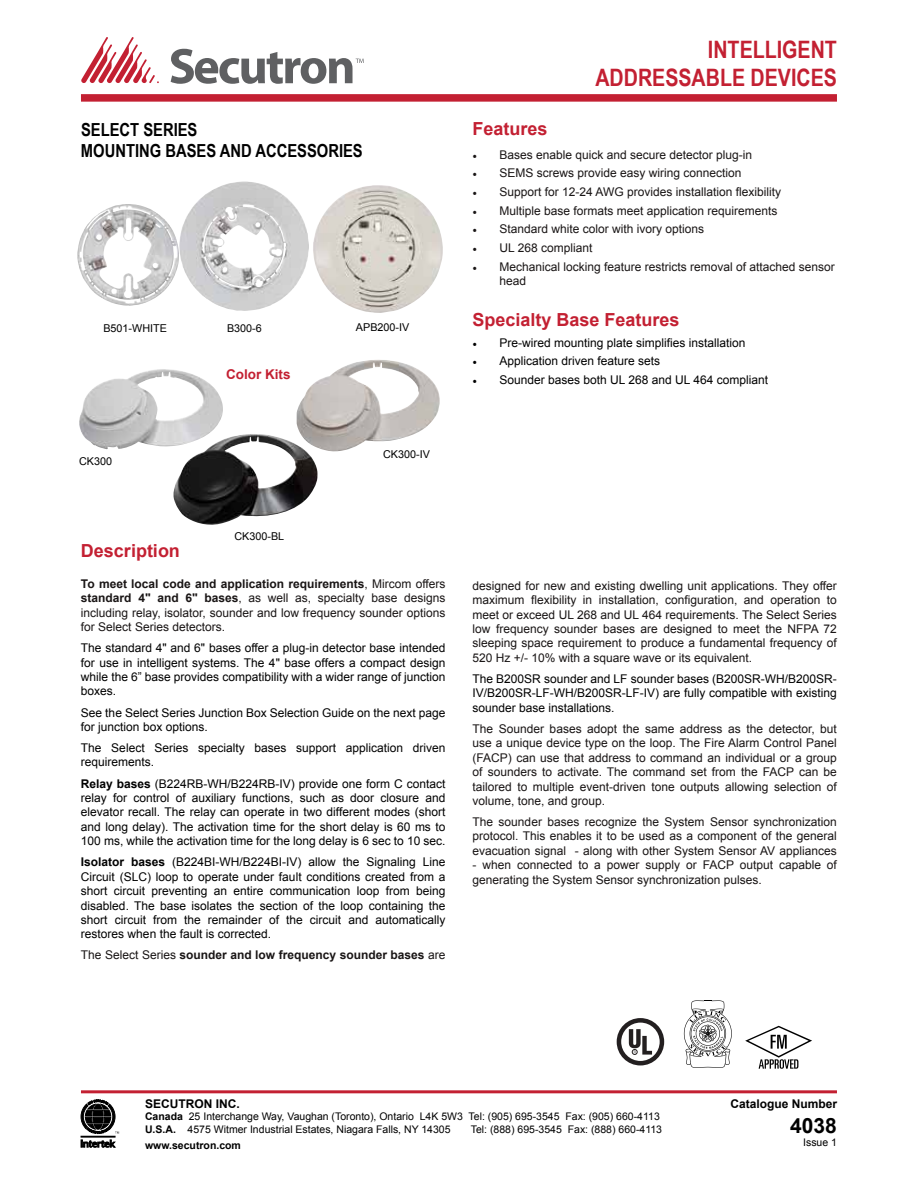
<style>
.page{position:relative;width:918px;height:1188px;background:#fff}
.page>*{position:absolute;margin:0;border:0;box-sizing:border-box;transform-origin:0 0}
.t1{font:700 24px/28.8px "Arial Narrow";color:#c32032;text-align:right}
.t2{font:700 21px "Arial";color:#000}
.t3{font:700 18px "Arial";color:#c32032}
.t4{font:700 18px/21.6px "Arial Narrow";color:#000}
.t5{font:700 13.5px "Arial";color:#c32032}
.t6{font:12px/14.4px "Arial";color:#191515;text-align:justify}
.t7{font:12px/14.4px "Arial";color:#000;text-align:justify}
.t8{font:700 12px "Arial";color:#191515}
.t9{font:700 12px "Arial";color:#000}
.t10{font:10.8px "Arial";color:#000}
.t11{font:10.5px/12.6px "Arial";color:#000}
.t12{font:700 10.5px "Arial";color:#000}
.s1{font-weight:700}
.s2{font-weight:400}
.s3{font-family:"Minion Pro"}
</style>
<div class="page">
<hr style="left:81px;top:1090px;width:756px;height:3px;background:#c32032">
<div style="left:81px;top:94px;width:756px;height:8px;background:#c32032"></div>
<svg style="left:171px;top:49px;width:193px;height:35px"></svg>
<svg style="left:81px;top:37px;width:78px;height:47px"></svg>
<svg style="left:81px;top:1140px;width:34px;height:7px"></svg>
<hr style="left:81px;top:1136px;width:34px;height:1px;background:#000">
<svg style="left:81px;top:1100px;width:38px;height:34px"></svg>
<svg style="left:684px;top:1000px;width:48px;height:68px"></svg>
<div style="left:617px;top:1018px;width:47px;height:47px;border:5px solid #231f20;border-radius:50%"></div>
<svg style="left:629px;top:1029px;width:23px;height:26px"></svg>
<svg style="left:745px;top:1026px;width:67px;height:43px"></svg>
<img style="left:79px;top:369px;width:144px;height:80px">
<img style="left:297px;top:360px;width:143px;height:92px">
<img style="left:173px;top:434px;width:144px;height:91px">
<img style="left:179px;top:182px;width:130px;height:129px">
<img style="left:77px;top:204px;width:102px;height:102px">
<img style="left:313px;top:185px;width:130px;height:128px">
<h3 class="t4" style="left:81px;top:118px;width:283px">SELECT SERIES<br>MOUNTING BASES AND ACCESSORIES</h3>
<p class="t10" style="left:103px;top:322px;width:65px">B501-WHITE</p>
<p class="t10" style="left:227px;top:322px;width:36px">B300-6</p>
<p class="t10" style="left:356px;top:320px;width:55px">APB200-IV</p>
<p class="t10" style="left:79px;top:454px;width:35px">CK300</p>
<p class="t5" style="left:226px;top:366px;width:66px">Color Kits</p>
<p class="t10" style="left:234px;top:529px;width:51px">CK300-BL</p>
<p class="t10" style="left:383px;top:447px;width:48px">CK300-IV</p>
<h3 class="t3" style="left:81px;top:539px;width:101px">Description</h3>
<p class="t6" style="left:81px;top:577px;width:366px"><span class="s1">To meet local code and application requirements</span>, Mircom offers <span class="s1">standard 4" and 6" bases</span>, as well as, specialty base designs including relay, isolator, sounder and low frequency sounder options for Select Series detectors.</p>
<p class="t7" style="left:81px;top:641px;width:366px">The standard 4" and 6" bases offer a plug-in detector base intended for use in intelligent systems. The 4" base offers a compact design while the 6” base provides compatibility with a wider range of junction boxes.</p>
<p class="t7" style="left:81px;top:705px;width:366px">See the Select Series Junction Box Selection Guide on the next page for junction box options.</p>
<p class="t7" style="left:81px;top:741px;width:366px">The Select Series specialty bases support application driven requirements.</p>
<p class="t7" style="left:81px;top:776px;width:366px"><span class="s1">Relay bases</span> (B224RB-WH/B224RB-IV) provide one form C contact relay for control of auxiliary functions, such as door closure and elevator recall. The relay can operate in two different modes (short and long delay). The activation time for the short delay is 60 ms to 100 ms, while the activation time for the long delay is 6 sec to 10 sec.</p>
<p class="t7" style="left:81px;top:855px;width:366px"><span class="s1">Isolator bases</span> (B224BI-WH/B224BI-IV) allow the Signaling Line Circuit (SLC) loop to operate under fault conditions created from a short circuit preventing an entire communication loop from being disabled. The base isolates the section of the loop containing the short circuit from the remainder of the circuit and automatically restores when the fault is corrected.</p>
<p class="t8" style="left:81px;top:947px;width:366px"><span class="s2">The Select Series</span> sounder and low frequency sounder bases <span class="s2">are</span></p>
<h1 class="t1" style="left:595px;top:34px;width:243px">INTELLIGENT<br>ADDRESSABLE DEVICES</h1>
<h3 class="t3" style="left:472px;top:117px;width:77px">Features</h3>
<p class="t6" style="left:472px;top:147px;width:281px"><span class="s3">•</span> Bases enable quick and secure detector plug-in</p>
<p class="t6" style="left:472px;top:166px;width:271px"><span class="s3">•</span> SEMS screws provide easy wiring connection</p>
<p class="t6" style="left:472px;top:185px;width:310px"><span class="s3">•</span> Support for 12-24 AWG provides installation flexibility</p>
<p class="t6" style="left:472px;top:203px;width:307px"><span class="s3">•</span> Multiple base formats meet application requirements</p>
<p class="t6" style="left:472px;top:222px;width:233px"><span class="s3">•</span> Standard white color with ivory options</p>
<p class="t6" style="left:472px;top:241px;width:121px"><span class="s3">•</span> UL 268 compliant</p>
<p class="t6" style="left:499px;top:260px;width:337px;text-indent:-27px"><span class="s3">•</span> Mechanical locking feature restricts removal of attached sensor head</p>
<h3 class="t3" style="left:472px;top:307px;width:209px">Specialty Base Features</h3>
<p class="t7" style="left:472px;top:335px;width:275px"><span class="s3">•</span> Pre-wired mounting plate simplifies installation</p>
<p class="t7" style="left:472px;top:354px;width:189px"><span class="s3">•</span> Application driven feature sets</p>
<p class="t7" style="left:472px;top:373px;width:297px"><span class="s3">•</span> Sounder bases both UL 268 and UL 464 compliant</p>
<p class="t6" style="left:472px;top:579px;width:366px">designed for new and existing dwelling unit applications. They offer maximum flexibility in installation, configuration, and operation to meet or exceed UL 268 and UL 464 requirements. The Select Series low frequency sounder bases are designed to meet the NFPA 72 sleeping space requirement to produce a fundamental frequency of 520 Hz +/- 10% with a square wave or its equivalent.</p>
<p class="t7" style="left:472px;top:672px;width:366px">The B200SR sounder and LF sounder bases (B200SR-WH/B200SR-IV/B200SR-LF-WH/B200SR-LF-IV) are fully compatible with existing sounder base installations.</p>
<p class="t6" style="left:472px;top:722px;width:366px">The Sounder bases adopt the same address as the detector, but use a unique device type on the loop. The Fire Alarm Control Panel (FACP) can use that address to command an individual or a group of sounders to activate. The command set from the FACP can be tailored to multiple event-driven tone outputs allowing selection of volume, tone, and group.</p>
<p class="t6" style="left:472px;top:815px;width:366px">The sounder bases recognize the System Sensor synchronization protocol. This enables it to be used as a component of the general evacuation signal - along with other System Sensor AV appliances</p>
<p class="t6" style="left:472px;top:858px;width:366px">- when connected to a power supply or FACP output capable of generating the System Sensor synchronization pulses.</p>
<p class="t9" style="left:145px;top:1095px;width:96px">SECUTRON INC.</p>
<p class="t11" style="left:145px;top:1110px;width:516px"><span class="s1">Canada</span> 25 Interchange Way, Vaughan (Toronto), Ontario L4K 5W3 Tel: (905) 695-3545 Fax: (905) 660-4113<br><span class="s1">U.S.A.</span> 4575 Witmer Industrial Estates, Niagara Falls, NY 14305</p>
<p class="t11" style="left:471px;top:1123px;width:193px">Tel: (888) 695-3545 Fax: (888) 660-4113</p>
<p class="t12" style="left:145px;top:1138px;width:97px">www.secutron.com</p>
<p class="t9" style="left:730px;top:1096px;width:108px">Catalogue Number</p>
<h2 class="t2" style="left:790px;top:1112px;width:48px">4038</h2>
<p class="t11" style="left:803px;top:1136px;width:35px">Issue 1</p>
</div>
